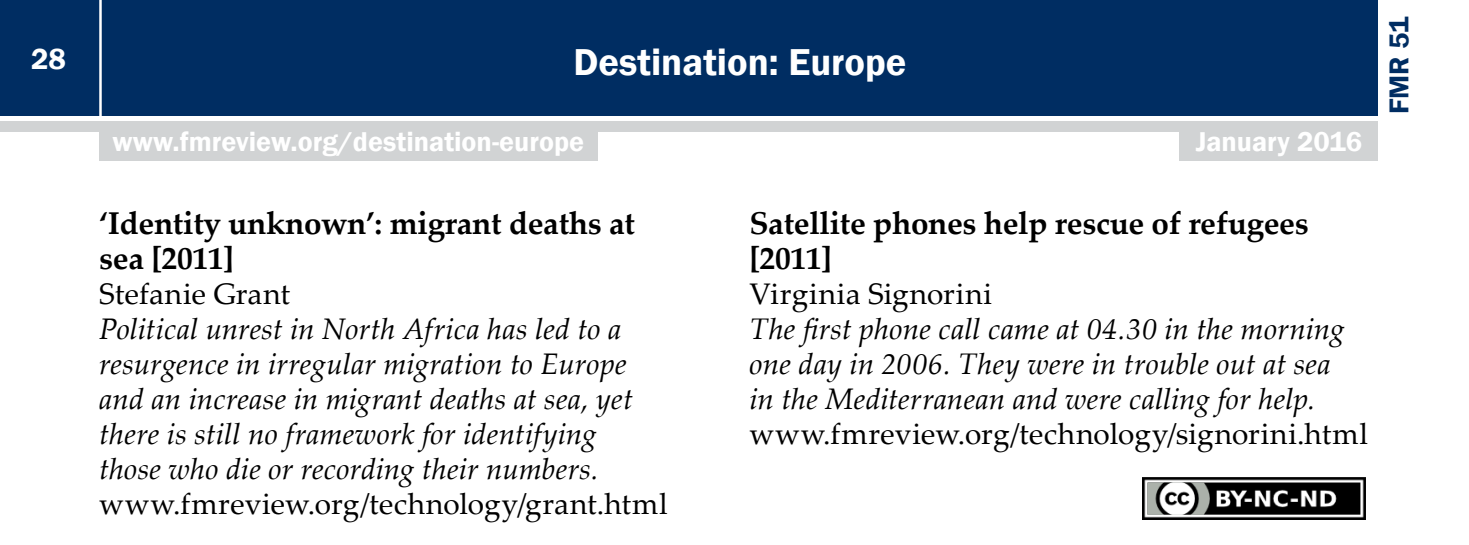
<style>
.page{position:relative;width:1469px;height:545px;background:#fff}
.page>*{position:absolute;margin:0;border:0;box-sizing:border-box;transform-origin:0 0}
.t1{font:600 38.5px "Franklin Gothic";color:#fff}
.t2{font:700 31.5px/35px "Palatino Linotype";letter-spacing:-.01em;color:#000}
.t3{font:italic 29.75px/35px "Palatino Linotype";letter-spacing:.005em;color:#000}
.t4{font:29.75px "Palatino Linotype";letter-spacing:.01em;color:#000}
.t5{font:600 29.75px "Franklin Gothic";color:#fff}
.t6{font:600 28px "Franklin Gothic";color:#fff}
.t7{font:600 28px "Franklin Gothic";color:#002d62}
</style>
<div class="page">
<div style="left:0;top:0;width:1378px;height:116px;background:#002d62"></div>
<div style="left:0;top:121px;width:1378px;height:11px;background:#d1d3d4"></div>
<hr style="left:99px;top:0;width:3px;height:118px;background:#fff">
<div style="left:1179px;top:129px;width:199px;height:31px;background:#d1d3d4"></div>
<div style="left:99px;top:129px;width:498px;height:31px;background:#d1d3d4"></div>
<img style="left:1142px;top:477px;width:223px;height:42px">
<p class="t5" style="left:31px;top:40px;width:36px">28</p>
<p class="t1" style="left:573px;top:39px;width:334px">Destination: Europe</p>
<p class="t6" style="left:113px;top:125px;width:473px">www.fmreview.org/destination-europe</p>
<p class="t6" style="left:1195px;top:125px;width:168px">January 2016</p>
<p class="t2" style="left:99px;top:205px;width:537px">‘Identity unknown’: migrant deaths at sea [2011]</p>
<p class="t4" style="left:99px;top:273px;width:192px">Stefanie Grant</p>
<p class="t3" style="left:99px;top:310px;width:535px">Political unrest in North Africa has led to a resurgence in irregular migration to Europe and an increase in migrant deaths at sea, yet there is still no framework for identifying those who die or recording their numbers.</p>
<p class="t4" style="left:99px;top:483px;width:570px">www.fmreview.org/technology/grant.html</p>
<p class="t2" style="left:749px;top:205px;width:561px">Satellite phones help rescue of refugees [2011]</p>
<p class="t4" style="left:749px;top:273px;width:244px">Virginia Signorini</p>
<p class="t3" style="left:749px;top:310px;width:596px">The first phone call came at 04.30 in the morning one day in 2006. They were in trouble out at sea in the Mediterranean and were calling for help.</p>
<p class="t4" style="left:749px;top:413px;width:620px">www.fmreview.org/technology/signorini.html</p>
<p class="t7" style="left:1381px;top:114px;width:99px;rotate:-90deg">FMR 51</p>
</div>
